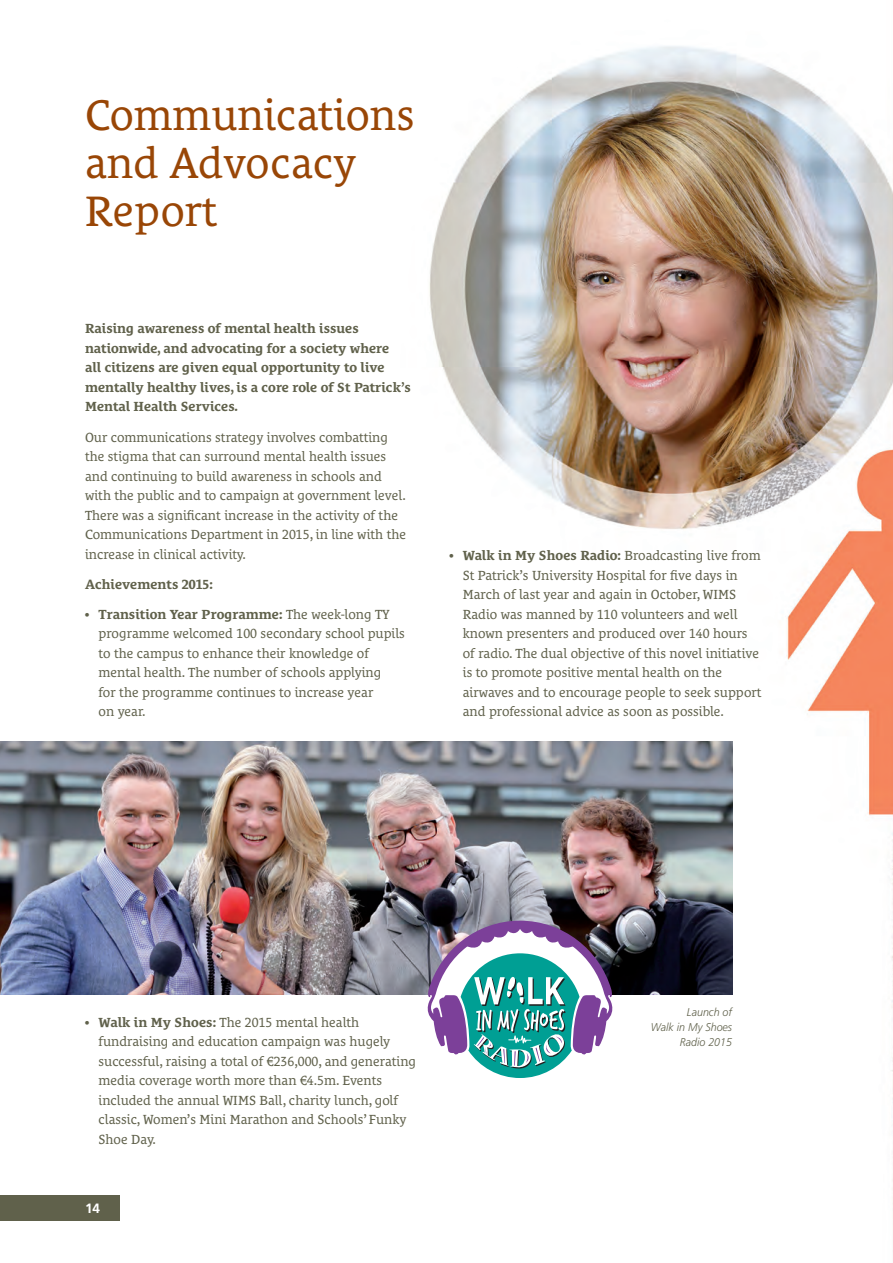
<style>
.page{position:relative;width:893px;height:1263px;background:#fff}
.page>*{position:absolute;margin:0;border:0;box-sizing:border-box;transform-origin:0 0}
.t1{font:43.5px/48px "Le Monde Courrier Pro";color:#994606}
.t2{font:13.5px/19.5px "Le Monde Courrier Pro";color:#60614b}
.t3{font:700 13.5px/19.5px "Le Monde Courrier Pro";color:#60614b}
.t4{font:700 13.5px "Frutiger";color:#fff}
.t5{font:italic 300 11.25px/15px "Frutiger";color:#60614b;text-align:right;scale:.95 1}
.s1{font-weight:700}
</style>
<div class="page">
<img style="left:0;top:46px;width:893px;height:1175px">
<img style="left:0;top:741px;width:732px;height:253px">
<svg style="left:422px;top:921px;width:196px;height:157px"></svg>
<div style="left:0;top:1195px;width:120px;height:25px;background:#60614b"></div>
<h1 class="t1" style="left:85px;top:86px;width:331px">Communications and Advocacy<br>Report</h1>
<p class="t3" style="left:85px;top:317px;width:327px">Raising awareness of mental health issues nationwide, and advocating for a society where<br>all citizens are given equal opportunity to live mentally healthy lives, is a core role of St Patrick’s Mental Health Services.</p>
<p class="t2" style="left:85px;top:426px;width:323px">Our communications strategy involves combatting the stigma that can surround mental health issues and continuing to build awareness in schools and with the public and to campaign at government level.<br>There was a significant increase in the activity of the Communications Department in 2015, in line with the increase in clinical activity.</p>
<p class="t3" style="left:85px;top:573px;width:129px">Achievements 2015:</p>
<p class="t2" style="left:99px;top:603px;width:308px;text-indent:-14px"><span class="s1">• Transition Year Programme:</span> The week-long TY programme welcomed 100 secondary school pupils to the campus to enhance their knowledge of mental health. The number of schools applying<br>for the programme continues to increase year<br>on year.</p>
<p class="t2" style="left:463px;top:544px;width:300px;text-indent:-14px"><span class="s1">• Walk in My Shoes Radio:</span> Broadcasting live from St Patrick’s University Hospital for five days in March of last year and again in October, WIMS Radio was manned by 110 volunteers and well known presenters and produced over 140 hours of radio. The dual objective of this novel initiative is to promote positive mental health on the airwaves and to encourage people to seek support and professional advice as soon as possible.</p>
<p class="t2" style="left:99px;top:1011px;width:319px;text-indent:-14px"><span class="s1">• Walk in My Shoes:</span> The 2015 mental health fundraising and education campaign was hugely successful, raising a total of €236,000, and generating media coverage worth more than €4.5m. Events included the annual WIMS Ball, charity lunch, golf classic, Women’s Mini Marathon and Schools’ Funky Shoe Day.</p>
<p class="t4" style="left:85px;top:1200px;width:17px">14</p>
<p class="t5" style="left:651px;top:1004px;width:87px">Launch of<br>Walk in My Shoes<br>Radio 2015</p>
</div>
